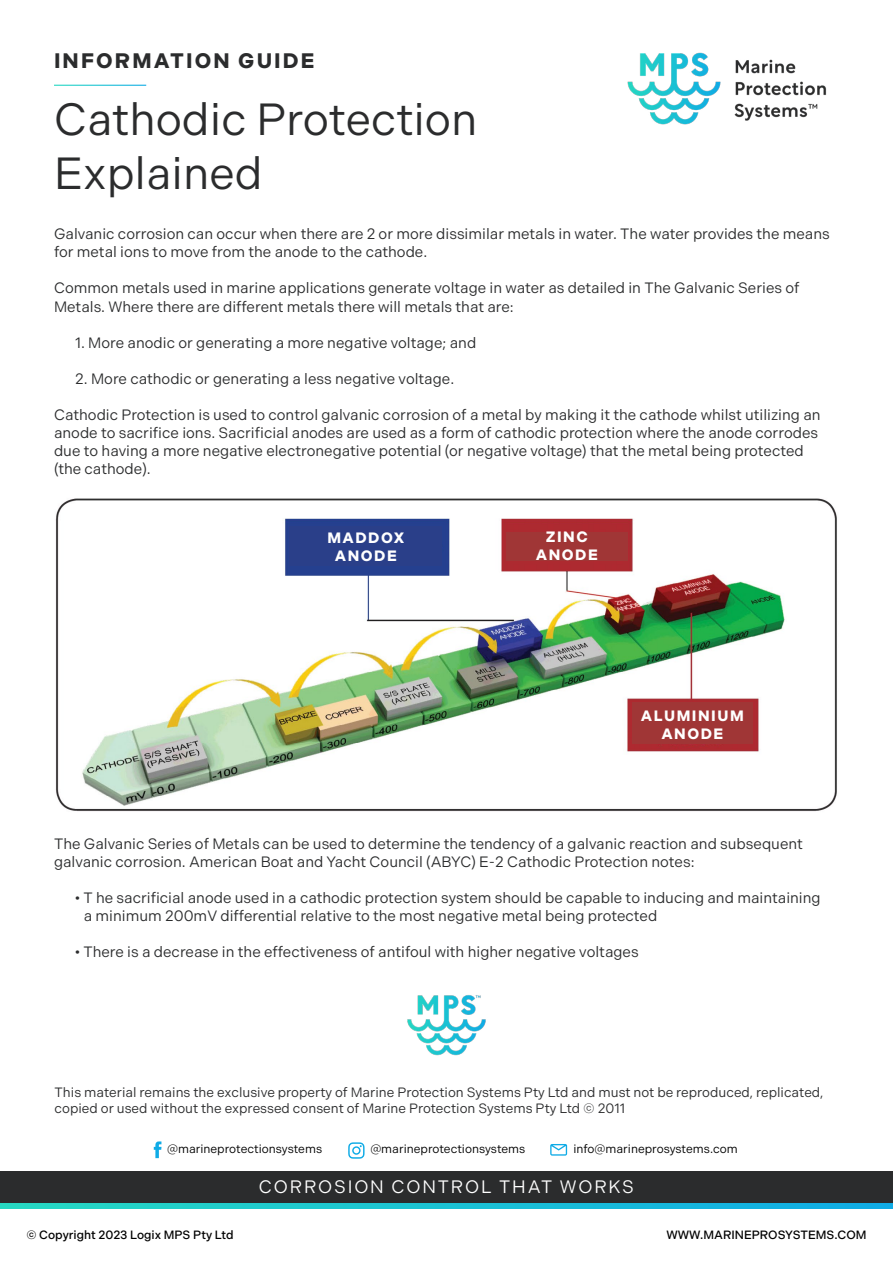
<style>
.page{position:relative;width:893px;height:1263px;background:#fff}
.page>*{position:absolute;margin:0;border:0;box-sizing:border-box;transform-origin:0 0}
.t1{font:45px/54px "Indivisible";color:#2b2c2d}
.t2{font:700 21px "Indivisible";letter-spacing:.1em;color:#2b2c2d}
.t3{font:18px "Indivisible";letter-spacing:.1em;color:#fff}
.t4{font:15px/18px "Indivisible";color:#2b2c2d}
.t5{font:700 15px/18px "Indivisible";letter-spacing:.1em;color:#fff;text-align:center}
.t6{font:13.5px/16.5px "Indivisible";color:#2b2c2d}
.t7{font:12px "Indivisible";color:#000}
.t8{font:500 12px "Indivisible";color:#000}
</style>
<div class="page">
<svg style="left:0;top:1203px;width:893px;height:6px;background:#1ac1d3"></svg>
<div style="left:0;top:1171px;width:893px;height:32px;background:#2b2c2d"></div>
<img style="left:55px;top:498px;width:782px;height:314px">
<img style="left:407px;top:995px;width:79px;height:61px">
<svg style="left:550px;top:1144px;width:17px;height:11px"></svg>
<svg style="left:348px;top:1142px;width:17px;height:17px"></svg>
<svg style="left:154px;top:1141px;width:8px;height:17px"></svg>
<div style="left:290px;top:527px;width:152px;height:39px;background:#2a3f89"></div>
<div style="left:506px;top:532px;width:122px;height:28px;background:#a03636"></div>
<div style="left:632px;top:702px;width:120px;height:42px;background:#a03636"></div>
<img style="left:627px;top:52px;width:200px;height:73px">
<h2 class="t2" style="left:54px;top:48px;width:262px">INFORMATION GUIDE</h2>
<h1 class="t1" style="left:54px;top:93px;width:425px">Cathodic Protection<br>Explained</h1>
<p class="t4" style="left:54px;top:225px;width:777px">Galvanic corrosion can occur when there are 2 or more dissimilar metals in water. The water provides the means for metal ions to move from the anode to the cathode.</p>
<p class="t4" style="left:54px;top:279px;width:747px">Common metals used in marine applications generate voltage in water as detailed in The Galvanic Series of<br>Metals. Where there are different metals there will metals that are:</p>
<p class="t4" style="left:75px;top:333px;width:403px">1. More anodic or generating a more negative voltage; and</p>
<p class="t4" style="left:75px;top:369px;width:380px">2. More cathodic or generating a less negative voltage.</p>
<p class="t4" style="left:54px;top:405px;width:768px">Cathodic Protection is used to control galvanic corrosion of a metal by making it the cathode whilst utilizing an anode to sacrifice ions. Sacrificial anodes are used as a form of cathodic protection where the anode corrodes due to having a more negative electronegative potential (or negative voltage) that the metal being protected (the cathode).</p>
<p class="t5" style="left:327px;top:529px;width:79px">MADDOX<br>ANODE</p>
<p class="t5" style="left:536px;top:528px;width:64px">ZINC<br>ANODE</p>
<p class="t5" style="left:641px;top:707px;width:104px">ALUMINIUM<br>ANODE</p>
<p class="t4" style="left:54px;top:835px;width:750px">The Galvanic Series of Metals can be used to determine the tendency of a galvanic reaction and subsequent galvanic corrosion. American Boat and Yacht Council (ABYC) E-2 Cathodic Protection notes:</p>
<p class="t4" style="left:84px;top:889px;width:738px;text-indent:-9px">• T he sacrificial anode used in a cathodic protection system should be capable to inducing and maintaining a minimum 200mV differential relative to the most negative metal being protected</p>
<p class="t4" style="left:75px;top:943px;width:565px">• There is a decrease in the effectiveness of antifoul with higher negative voltages</p>
<p class="t6" style="left:55px;top:1084px;width:770px">This material remains the exclusive property of Marine Protection Systems Pty Ltd and must not be reproduced, replicated, copied or used without the expressed consent of Marine Protection Systems Pty Ltd © 2011</p>
<p class="t7" style="left:167px;top:1142px;width:157px">@marineprotectionsystems</p>
<p class="t7" style="left:370px;top:1142px;width:157px">@marineprotectionsystems</p>
<p class="t7" style="left:573px;top:1142px;width:166px">info@marineprosystems.com</p>
<p class="t3" style="left:259px;top:1176px;width:377px">CORROSION CONTROL THAT WORKS</p>
<p class="t8" style="left:26px;top:1228px;width:209px">© Copyright 2023 Logix MPS Pty Ltd</p>
<p class="t8" style="left:666px;top:1228px;width:202px">WWW.MARINEPROSYSTEMS.COM</p>
</div>
